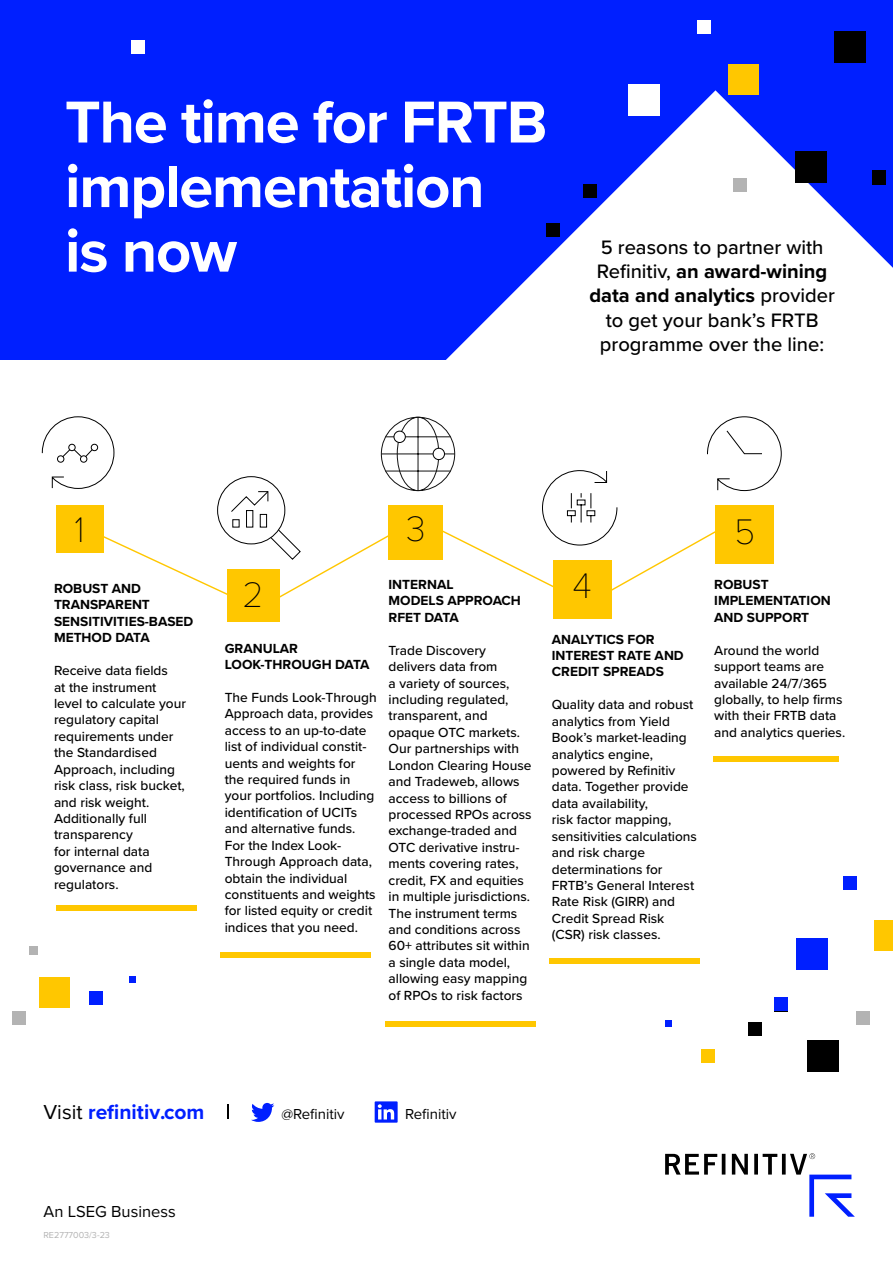
<style>
.page{position:relative;width:893px;height:1263px;background:#fff}
.page>*{position:absolute;margin:0;border:0;box-sizing:border-box;transform-origin:0 0}
.t1{font:700 61.35px/64.5px "Proxima Nova";letter-spacing:-.02em;color:#fff}
.t2{font:100 36.9px "Proxima Nova T";color:#000}
.t3{font:700 21px "Proxima Nova";color:#001fff}
.t4{font:500 20.1px/24.2px "Proxima Nova";color:#000;text-align:center}
.t5{font:16.5px "Proxima Nova";color:#000}
.t6{font:15px "Proxima Nova";color:#000}
.t7{font:500 13.65px/16.5px "Proxima Nova";color:#000}
.t8{font:700 13.65px/16.5px "Proxima Nova";color:#000}
.t9{font:9px "Proxima Nova";color:#b3b3b3}
.s1{font-weight:700}
.s2{font-weight:400;color:#000}
</style>
<div class="page">
<svg style="left:665px;top:1153px;width:190px;height:64px"></svg>
<div style="left:1px;top:0;width:892px;height:359px;background:#001fff"></div>
<svg style="left:423px;top:90px;width:470px;height:270px;fill:#fff"></svg>
<div style="left:546px;top:224px;width:13px;height:13px;background:#000"></div>
<div style="left:748px;top:1023px;width:14px;height:13px;background:#000"></div>
<div style="left:872px;top:171px;width:14px;height:13px;background:#000"></div>
<div style="left:733px;top:179px;width:14px;height:13px;background:#b3b3b3"></div>
<div style="left:856px;top:1011px;width:14px;height:13px;background:#b3b3b3"></div>
<div style="left:702px;top:1050px;width:13px;height:13px;background:#ffc700"></div>
<div style="left:30px;top:946px;width:8px;height:8px;background:#b3b3b3"></div>
<div style="left:13px;top:1011px;width:13px;height:14px;background:#b3b3b3"></div>
<div style="left:795px;top:151px;width:32px;height:32px;background:#000"></div>
<div style="left:834px;top:31px;width:31px;height:32px;background:#000"></div>
<div style="left:807px;top:1040px;width:32px;height:31px;background:#000"></div>
<div style="left:628px;top:85px;width:31px;height:31px;background:#fff"></div>
<div style="left:797px;top:938px;width:31px;height:32px;background:#001fff"></div>
<div style="left:697px;top:20px;width:14px;height:13px;background:#fff"></div>
<div style="left:843px;top:876px;width:13px;height:13px;background:#001fff"></div>
<div style="left:89px;top:991px;width:14px;height:13px;background:#001fff"></div>
<div style="left:774px;top:998px;width:14px;height:13px;background:#001fff"></div>
<div style="left:665px;top:1020px;width:7px;height:7px;background:#001fff"></div>
<svg style="left:130px;top:976px;width:6px;height:6px"></svg>
<div style="left:584px;top:184px;width:13px;height:13px;background:#000"></div>
<div style="left:728px;top:64px;width:31px;height:31px;background:#ffc700"></div>
<div style="left:874px;top:920px;width:19px;height:31px;background:#ffc700"></div>
<div style="left:39px;top:977px;width:30px;height:31px;background:#ffc700"></div>
<div style="left:132px;top:41px;width:13px;height:13px;background:#fff"></div>
<svg style="left:227px;top:1104px;width:1px;height:15px"></svg>
<svg style="left:251px;top:1103px;width:23px;height:19px"></svg>
<svg style="left:375px;top:1101px;width:23px;height:22px"></svg>
<div style="left:220px;top:952px;width:151px;height:6px;background:#ffc700"></div>
<div style="left:227px;top:569px;width:53px;height:53px;background:#ffc700"></div>
<div style="left:385px;top:1020px;width:150px;height:6px;background:#ffc700"></div>
<div style="left:713px;top:756px;width:126px;height:6px;background:#ffc700"></div>
<div style="left:549px;top:958px;width:151px;height:6px;background:#ffc700"></div>
<div style="left:553px;top:560px;width:59px;height:59px;background:#ffc700"></div>
<div style="left:56px;top:905px;width:140px;height:6px;background:#ffc700"></div>
<svg style="left:42px;top:416px;width:740px;height:182px"></svg>
<h1 class="t1" style="left:65px;top:88px;width:484px">The time for FRTB implementation<br>is now</h1>
<h3 class="t4" style="left:589px;top:235px;width:247px">5 reasons to partner with<br>Refinitiv, <span class="s1">an award-wining data and analytics</span> provider to get your bank’s FRTB programme over the line:</h3>
<h2 class="t2" style="left:74px;top:503px;width:12px">1</h2>
<h2 class="t2" style="left:406px;top:501px;width:21px">3</h2>
<h2 class="t2" style="left:734px;top:504px;width:23px">5</h2>
<p class="t8" style="left:54px;top:580px;width:89px">ROBUST AND</p>
<h2 class="t2" style="left:573px;top:558px;width:21px">4</h2>
<p class="t8" style="left:54px;top:596px;width:141px">TRANSPARENT<br>SENSITIVITIES-BASED<br>METHOD DATA</p>
<p class="t7" style="left:54px;top:662px;width:134px">Receive data fields<br>at the instrument level to calculate your regulatory capital requirements under the Standardised<br>Approach, including risk class, risk bucket, and risk weight.<br>Additionally full transparency<br>for internal data governance and regulators.</p>
<h2 class="t2" style="left:242px;top:567px;width:23px">2</h2>
<p class="t8" style="left:389px;top:576px;width:134px">INTERNAL<br>MODELS APPROACH<br>RFET DATA</p>
<p class="t7" style="left:389px;top:641px;width:145px">Trade Discovery delivers data from<br>a variety of sources, including regulated, transparent, and opaque OTC markets.<br>Our partnerships with<br>London Clearing House and Tradeweb, allows access to billions of processed RPOs across exchange-traded and<br>OTC derivative instru&shy;ments covering rates, credit, FX and equities in multiple jurisdictions.<br>The instrument terms and conditions across<br>60+ attributes sit within a single data model, allowing easy mapping of RPOs to risk factors</p>
<p class="t8" style="left:552px;top:630px;width:133px">ANALYTICS FOR<br>INTEREST RATE AND<br>CREDIT SPREADS</p>
<p class="t7" style="left:552px;top:696px;width:147px">Quality data and robust analytics from Yield<br>Book’s market-leading analytics engine, powered by Refinitiv data. Together provide data availability,<br>risk factor mapping, sensitivities calculations and risk charge determinations for<br>FRTB’s General Interest<br>Rate Risk (GIRR) and<br>Credit Spread Risk (CSR) risk classes.</p>
<p class="t8" style="left:225px;top:639px;width:146px">GRANULAR<br>LOOK-THROUGH DATA</p>
<p class="t7" style="left:225px;top:689px;width:153px">The Funds Look-Through<br>Approach data, provides access to an up-to-date list of individual constit&shy;uents and weights for the required funds in your portfolios. Including identification of UCITs and alternative funds.<br>For the Index Look-<br>Through Approach data, obtain the individual constituents and weights for listed equity or credit indices that you need.</p>
<p class="t8" style="left:714px;top:576px;width:118px">ROBUST<br>IMPLEMENTATION<br>AND SUPPORT</p>
<p class="t7" style="left:714px;top:641px;width:133px">Around the world support teams are available 24/7/365 globally, to help firms with their FRTB data and analytics queries.</p>
<h3 class="t3" style="left:43px;top:1096px;width:163px"><span class="s2">Visit</span> refinitiv.com</h3>
<p class="t6" style="left:281px;top:1103px;width:65px">@Refinitiv</p>
<p class="t6" style="left:405px;top:1103px;width:53px">Refinitiv</p>
<p class="t5" style="left:43px;top:1199px;width:134px">An LSEG Business</p>
<p class="t9" style="left:43px;top:1228px;width:68px">RE2777003/3-23</p>
</div>
